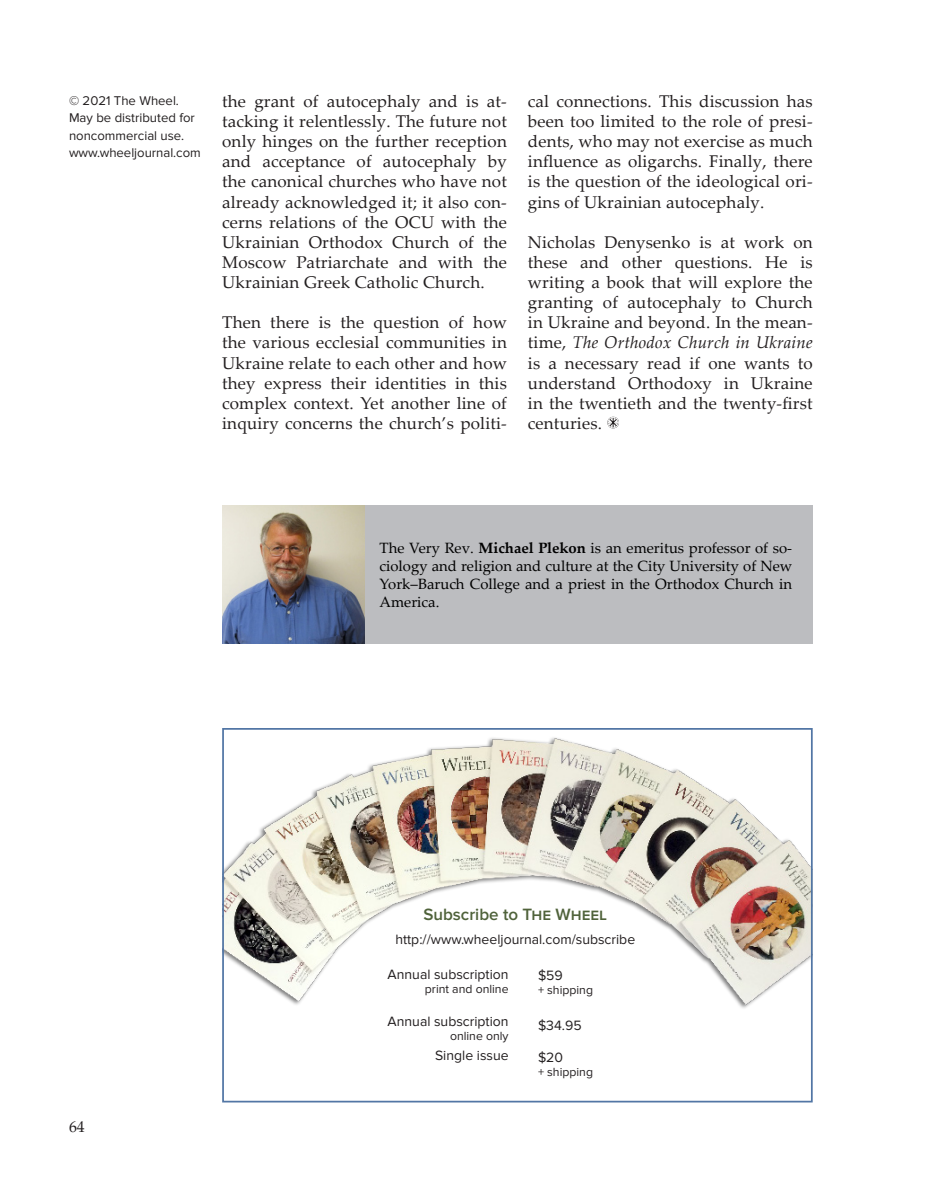
<style>
.page{position:relative;width:945px;height:1197px;background:#fff}
.page>*{position:absolute;margin:0;border:0;box-sizing:border-box;transform-origin:0 0}
.t1{font:16.97px/20.1px "Palatino Linotype";letter-spacing:.01em;color:#231f20;text-align:justify}
.Article_Subheading{font:600 16.97px "Proxima Nova";color:#4f623a}
.t2{font:15.75px "Palatino Linotype";color:#231f20}
.Bio{font:14.88px/17.8px "Palatino Linotype";color:#000;text-align:justify}
.Article_Author{font:14px "Proxima Nova";color:#231f20}
.Article_Copyright_Li{font:13.12px "Proxima Nova";color:#231f20}
.Article_Author-2{font:12.25px "Proxima Nova";color:#231f20}
.s1{font-style:italic}
.s2{font-weight:700}
</style>
<div class="page">
<svg style="left:607px;top:416px;width:12px;height:13px"></svg>
<div style="left:222px;top:505px;width:591px;height:139px;background:#bcbdc0"></div>
<img style="left:222px;top:505px;width:143px;height:139px">
<img style="left:225px;top:737px;width:585px;height:271px">
<div style="left:222px;top:728px;width:591px;height:374px;border:2px solid #5276a5"></div>
<p class="Article_Copyright_Li" style="left:69px;top:93px;width:111px">© 2021 The Wheel.</p>
<p class="Article_Copyright_Li" style="left:69px;top:110px;width:127px">May be distributed for</p>
<p class="Article_Copyright_Li" style="left:69px;top:128px;width:117px">noncommercial use.</p>
<p class="Article_Copyright_Li" style="left:69px;top:146px;width:133px">www.wheeljournal.com</p>
<p class="t1" style="left:222px;top:90px;width:286px">the grant of autocephaly and is at&shy;tacking it relentlessly. The future not only hinges on the further reception and acceptance of autocephaly by the canonical churches who have not already acknowledged it; it also con&shy;cerns relations of the OCU with the Ukrainian Orthodox Church of the Moscow Patriarchate and with the Ukrainian Greek Catholic Church.</p>
<p class="t1" style="left:222px;top:312px;width:286px">Then there is the question of how the various ecclesial communities in Ukraine relate to each other and how they express their identities in this complex context. Yet another line of inquiry concerns the church’s politi-</p>
<p class="t1" style="left:528px;top:90px;width:286px">cal connections. This discussion has been too limited to the role of presi&shy;dents, who may not exercise as much influence as oligarchs. Finally, there is the question of the ideological ori&shy;gins of Ukrainian autocephaly.</p>
<p class="t1" style="left:528px;top:231px;width:286px">Nicholas Denysenko is at work on these and other questions. He is writing a book that will explore the granting of autocephaly to Church in Ukraine and beyond. In the mean&shy;time, <span class="s1">The Orthodox Church in Ukraine </span>is a necessary read if one wants to understand Orthodoxy in Ukraine in the twentieth and the twenty-first centuries.</p>
<p class="Bio" style="left:380px;top:539px;width:414px">The Very Rev. <span class="s2">Michael Plekon</span> is an emeritus professor of so&shy;ciology and religion and culture at the City University of New York–Baruch College and a priest in the Orthodox Church in America.</p>
<p class="t2" style="left:69px;top:1115px;width:17px">64</p>
<p class="Article_Subheading" style="left:423px;top:904px;width:185px">Subscribe to The Wheel</p>
<p class="Article_Author" style="left:395px;top:932px;width:241px">http://www.wheeljournal.com/subscribe</p>
<p class="Article_Author" style="left:388px;top:967px;width:122px">Annual subscription</p>
<p class="Article_Author-2" style="left:425px;top:982px;width:85px">print and online</p>
<p class="Article_Author" style="left:388px;top:1013px;width:122px">Annual subscription</p>
<p class="Article_Author-2" style="left:450px;top:1028px;width:60px">online only</p>
<p class="Article_Author" style="left:435px;top:1047px;width:75px">Single issue</p>
<p class="Article_Author" style="left:538px;top:967px;width:26px">$59</p>
<p class="Article_Author-2" style="left:538px;top:983px;width:57px">+ shipping</p>
<p class="Article_Author" style="left:538px;top:1017px;width:45px">$34.95</p>
<p class="Article_Author" style="left:538px;top:1049px;width:27px">$20</p>
<p class="Article_Author-2" style="left:538px;top:1064px;width:57px">+ shipping</p>
</div>
